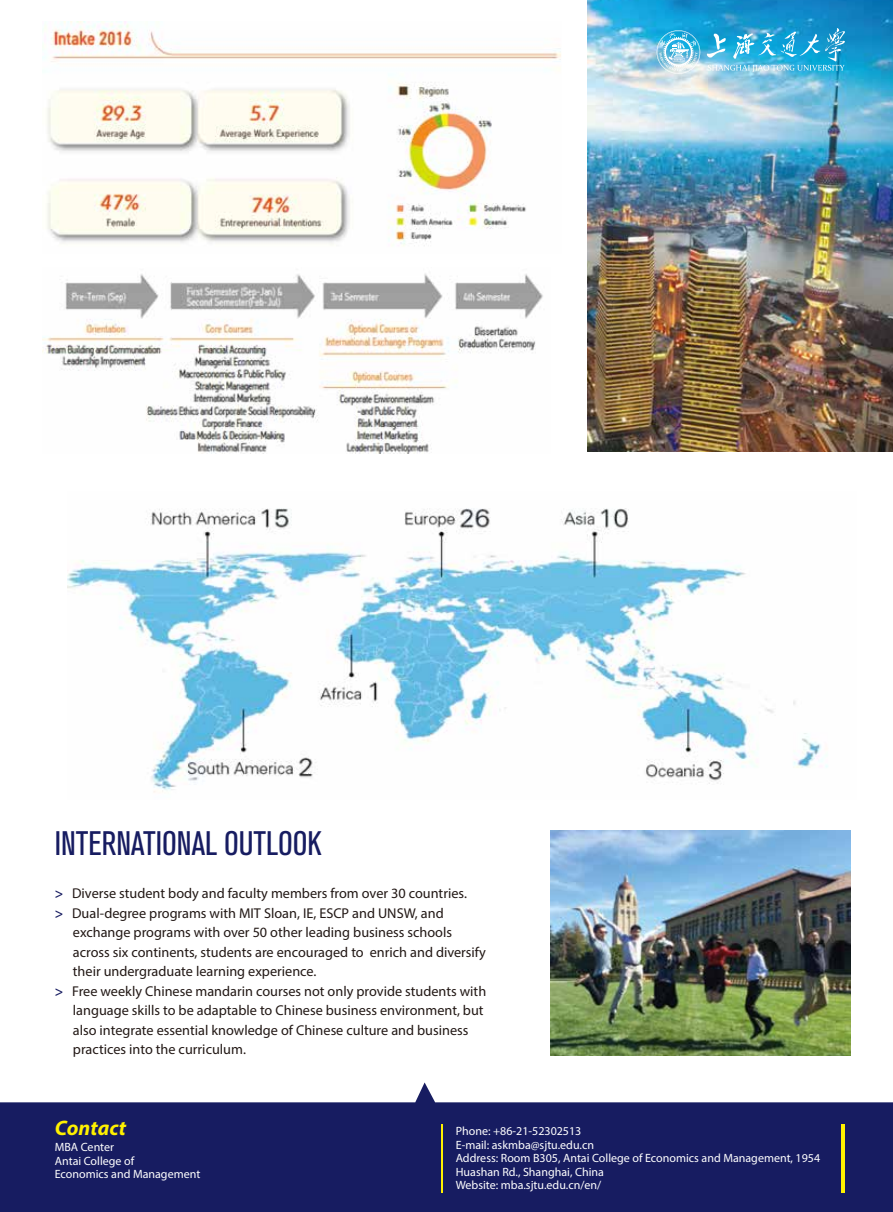
<style>
.page{position:relative;width:893px;height:1212px;background:#fff}
.page>*{position:absolute;margin:0;border:0;box-sizing:border-box;transform-origin:0 0}
.t1{font:condensed 33.75px "Akzidenz Grotesk BQ";color:#171c61}
.t2{font:italic 700 21px "Myriad Pro";color:#fff100}
.t3{font:14.25px/19.5px "Myriad Pro";color:#221815}
.t4{font:12px/13.5px "Myriad Pro";color:#fff}
.s1{font-weight:600;color:#171c61}
</style>
<div class="page">
<img style="left:588px;top:0;width:305px;height:451px">
<img style="left:43px;top:21px;width:518px;height:225px">
<img style="left:43px;top:273px;width:500px;height:180px">
<img style="left:67px;top:508px;width:761px;height:285px">
<img style="left:550px;top:830px;width:300px;height:225px">
<svg style="left:0;top:1082px;width:893px;height:130px;fill:#171c61"></svg>
<hr style="left:842px;top:1124px;width:3px;height:68px;background:#fff100">
<hr style="left:441px;top:1124px;width:1px;height:68px;background:#fff100">
<svg style="left:657px;top:30px;width:43px;height:44px;background:#89cde6"></svg>
<svg style="left:707px;top:28px;width:138px;height:44px;background:#48b4dd"></svg>
<h1 class="t1" style="left:55px;top:824px;width:268px">INTERNATIONAL OUTLOOK</h1>
<p class="t3" style="left:55px;top:883px;width:414px"><span class="s1">&gt;</span> Diverse student body and faculty members from over 30 countries. <span class="s1">&gt;</span> Dual-degree programs with MIT Sloan, IE, ESCP and UNSW, and</p>
<p class="t3" style="left:73px;top:922px;width:381px">exchange programs with over 50 other leading business schools</p>
<p class="t3" style="left:73px;top:942px;width:414px">across six continents, students are encouraged to enrich and diversify</p>
<p class="t3" style="left:73px;top:961px;width:245px">their undergraduate learning experience.</p>
<p class="t3" style="left:55px;top:981px;width:433px"><span class="s1">&gt;</span> Free weekly Chinese mandarin courses not only provide students with</p>
<p class="t3" style="left:73px;top:1000px;width:412px">language skills to be adaptable to Chinese business environment, but</p>
<p class="t3" style="left:73px;top:1020px;width:397px">also integrate essential knowledge of Chinese culture and business</p>
<p class="t3" style="left:73px;top:1039px;width:175px">practices into the curriculum.</p>
<h2 class="t2" style="left:55px;top:1114px;width:73px">Contact</h2>
<p class="t4" style="left:55px;top:1140px;width:147px">MBA Center<br>Antai College of<br>Economics and Management</p>
<p class="t4" style="left:456px;top:1124px;width:366px">Phone: +86-21-52302513<br>E-mail: askmba@sjtu.edu.cn<br>Address: Room B305, Antai College of Economics and Management, 1954<br>Huashan Rd., Shanghai, China<br>Website: mba.sjtu.edu.cn/en/</p>
</div>
